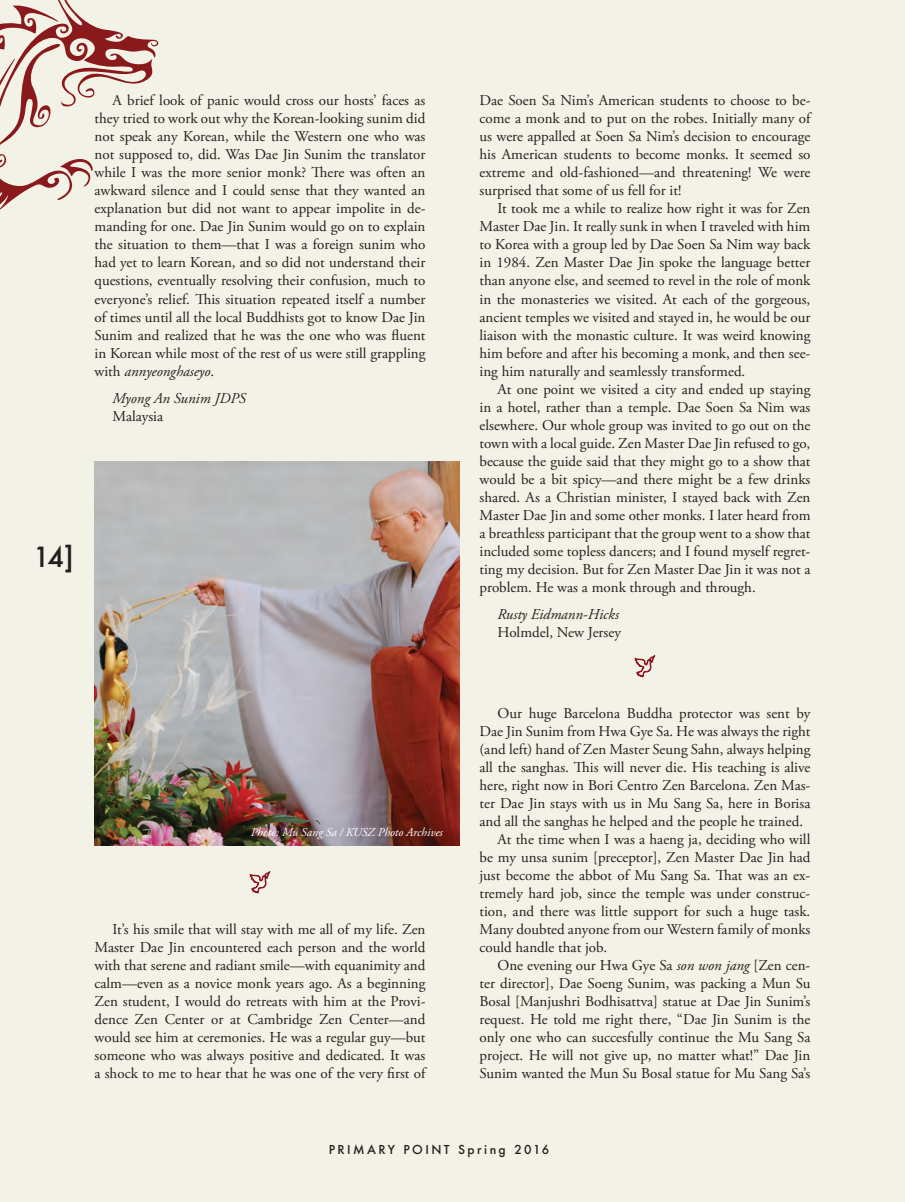
<style>
.page{position:relative;width:905px;height:1202px;background:#fff}
.page>*{position:absolute;margin:0;border:0;box-sizing:border-box;transform-origin:0 0}
.t1{font:500 27px "Futura";color:#231f20}
.t2{font:15px/18px "Adobe Garamond Pro";color:#231f20;text-align:justify}
.t3{font:italic 15px "Adobe Garamond Pro";color:#231f20}
.t4{font:italic 12px "Adobe Garamond Pro";color:#fff}
.t5{font:500 12px "Futura";letter-spacing:.2em;color:#231f20}
.s1{font-style:italic}
</style>
<div class="page">
<div style="left:0;top:0;width:904px;height:1202px;background:#f2f2e6"></div>
<svg style="left:249px;top:871px;width:22px;height:23px"></svg>
<svg style="left:634px;top:655px;width:21px;height:23px"></svg>
<img style="left:94px;top:461px;width:365px;height:384px">
<svg style="left:0;top:0;width:159px;height:210px"></svg>
<p class="t2" style="left:94px;top:92px;width:332px;text-indent:18px">A brief look of panic would cross our hosts’ faces as they tried to work out why the Korean-looking sunim did not speak any Korean, while the Western one who was not supposed to, did. Was Dae Jin Sunim the translator while I was the more senior monk? There was often an awkward silence and I could sense that they wanted an explanation but did not want to appear impolite in de&shy;manding for one. Dae Jin Sunim would go on to explain the situation to them—that I was a foreign sunim who had yet to learn Korean, and so did not understand their questions, eventually resolving their confusion, much to everyone’s relief. This situation repeated itself a number of times until all the local Buddhists got to know Dae Jin Sunim and realized that he was the one who was fluent in Korean while most of the rest of us were still grappling with <span class="s1">annyeonghaseyo</span>.</p>
<p class="t3" style="left:112px;top:389px;width:135px">Myong An Sunim JDPS</p>
<p class="t2" style="left:112px;top:407px;width:52px">Malaysia</p>
<h1 class="t1" style="left:33px;top:538px;width:42px">14]</h1>
<p class="t2" style="left:479px;top:92px;width:332px">Dae Soen Sa Nim’s American students to choose to be&shy;come a monk and to put on the robes. Initially many of us were appalled at Soen Sa Nim’s decision to encourage his American students to become monks. It seemed so extreme and old-fashioned—and threatening! We were surprised that some of us fell for it!</p>
<p class="t2" style="left:479px;top:200px;width:332px;text-indent:18px">It took me a while to realize how right it was for Zen Master Dae Jin. It really sunk in when I traveled with him to Korea with a group led by Dae Soen Sa Nim way back in 1984. Zen Master Dae Jin spoke the language better than anyone else, and seemed to revel in the role of monk in the monasteries we visited. At each of the gorgeous, ancient temples we visited and stayed in, he would be our liaison with the monastic culture. It was weird knowing him before and after his becoming a monk, and then see&shy;ing him naturally and seamlessly transformed.</p>
<p class="t2" style="left:479px;top:380px;width:332px;text-indent:18px">At one point we visited a city and ended up staying in a hotel, rather than a temple. Dae Soen Sa Nim was elsewhere. Our whole group was invited to go out on the town with a local guide. Zen Master Dae Jin refused to go, because the guide said that they might go to a show that would be a bit spicy—and there might be a few drinks shared. As a Christian minister, I stayed back with Zen Master Dae Jin and some other monks. I later heard from a breathless participant that the group went to a show that included some topless dancers; and I found myself regret&shy;ting my decision. But for Zen Master Dae Jin it was not a problem. He was a monk through and through.</p>
<p class="t3" style="left:497px;top:605px;width:123px">Rusty Eidmann-Hicks</p>
<p class="t2" style="left:497px;top:623px;width:125px">Holmdel, New Jersey</p>
<p class="t4" style="left:251px;top:824px;width:193px">Photo: Mu Sang Sa / KUSZ Photo Archives</p>
<p class="t2" style="left:94px;top:920px;width:332px;text-indent:18px">It’s his smile that will stay with me all of my life. Zen Master Dae Jin encountered each person and the world with that serene and radiant smile—with equanimity and calm—even as a novice monk years ago. As a beginning Zen student, I would do retreats with him at the Provi&shy;dence Zen Center or at Cambridge Zen Center—and would see him at ceremonies. He was a regular guy—but someone who was always positive and dedicated. It was a shock to me to hear that he was one of the very first of</p>
<p class="t2" style="left:497px;top:704px;width:314px">Our huge Barcelona Buddha protector was sent by</p>
<p class="t2" style="left:479px;top:722px;width:332px">Dae Jin Sunim from Hwa Gye Sa. He was always the right</p>
<p class="t2" style="left:479px;top:740px;width:332px">(and left) hand of Zen Master Seung Sahn, always helping</p>
<p class="t2" style="left:479px;top:758px;width:332px">all the sanghas. This will never die. His teaching is alive</p>
<p class="t2" style="left:479px;top:776px;width:332px">here, right now in Bori Centro Zen Barcelona. Zen Mas-</p>
<p class="t2" style="left:479px;top:794px;width:332px">ter Dae Jin stays with us in Mu Sang Sa, here in Borisa</p>
<p class="t2" style="left:479px;top:812px;width:325px">and all the sanghas he helped and the people he trained.</p>
<p class="t2" style="left:497px;top:830px;width:314px">At the time when I was a haeng ja, deciding who will</p>
<p class="t2" style="left:479px;top:848px;width:332px">be my unsa sunim [preceptor], Zen Master Dae Jin had</p>
<p class="t2" style="left:479px;top:866px;width:332px">just become the abbot of Mu Sang Sa. That was an ex-</p>
<p class="t2" style="left:479px;top:884px;width:332px">tremely hard job, since the temple was under construc-</p>
<p class="t2" style="left:479px;top:902px;width:332px">tion, and there was little support for such a huge task.</p>
<p class="t2" style="left:479px;top:920px;width:332px">Many doubted anyone from our Western family of monks</p>
<p class="t2" style="left:479px;top:938px;width:129px">could handle that job.</p>
<p class="t2" style="left:497px;top:956px;width:314px">One evening our Hwa Gye Sa <span class="s1">son won jang</span> [Zen cen-</p>
<p class="t2" style="left:479px;top:974px;width:332px">ter director], Dae Soeng Sunim, was packing a Mun Su</p>
<p class="t2" style="left:479px;top:992px;width:332px">Bosal [Manjushri Bodhisattva] statue at Dae Jin Sunim’s</p>
<p class="t2" style="left:479px;top:1010px;width:332px">request. He told me right there, “Dae Jin Sunim is the</p>
<p class="t2" style="left:479px;top:1028px;width:332px">only one who can succesfully continue the Mu Sang Sa</p>
<p class="t2" style="left:479px;top:1046px;width:332px">project. He will not give up, no matter what!” Dae Jin</p>
<p class="t2" style="left:479px;top:1064px;width:332px">Sunim wanted the Mun Su Bosal statue for Mu Sang Sa’s</p>
<p class="t5" style="left:329px;top:1141px;width:222px">PRIMARY POINT Spring 2016</p>
</div>
